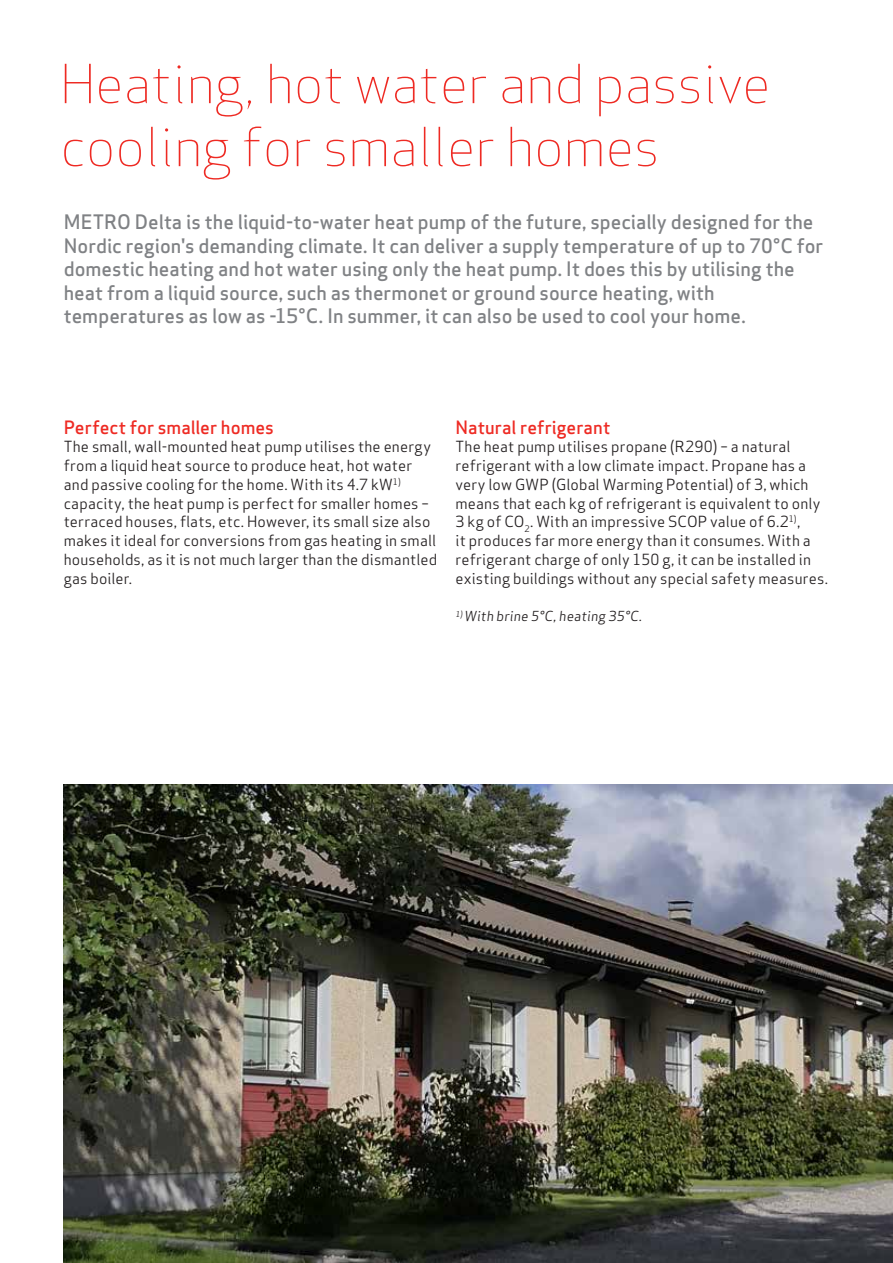
<style>
.page{position:relative;width:893px;height:1263px;background:#fff}
.page>*{position:absolute;margin:0;border:0;box-sizing:border-box;transform-origin:0 0}
.t1{font:300 52.5px/63px "Apex Sans";color:#ee2a23}
.t2{font:500 19.5px/23.4px "Apex Sans";color:#808285}
.t3{font:500 18px "Apex Sans";color:#ee2a23}
.t4{font:15px/18.8px "Apex Sans";letter-spacing:.01em;color:#231f20}
.t5{font:13.5px "Apex Sans";color:#231f20}
</style>
<div class="page">
<img style="left:64px;top:784px;width:829px;height:479px">
<h1 class="t1" style="left:60px;top:52px;width:712px">Heating, hot water and passive cooling for smaller homes</h1>
<p class="t2" style="left:64px;top:208px;width:761px">METRO Delta is the liquid-to-water heat pump of the future, specially designed for the Nordic region's demanding climate. It can deliver a supply temperature of up to 70°C for domestic heating and hot water using only the heat pump. It does this by utilising the heat from a liquid source, such as thermonet or ground source heating, with temperatures as low as -15°C. In summer, it can also be used to cool your home.</p>
<p class="t3" style="left:64px;top:411px;width:212px">Perfect for smaller homes</p>
<p class="t4" style="left:64px;top:436px;width:375px">The small, wall-mounted heat pump utilises the energy from a liquid heat source to produce heat, hot water and passive cooling for the home. With its 4.7 kW<sup>1) </sup>capacity, the heat pump is perfect for smaller homes – terraced houses, flats, etc. However, its small size also makes it ideal for conversions from gas heating in small households, as it is not much larger than the dismantled gas boiler.</p>
<p class="t3" style="left:455px;top:411px;width:156px">Natural refrigerant</p>
<p class="t4" style="left:455px;top:436px;width:374px">The heat pump utilises propane (R290) – a natural refrigerant with a low climate impact. Propane has a very low GWP (Global Warming Potential) of 3, which means that each kg of refrigerant is equivalent to only 3 kg of CO<sub>2</sub>. With an impressive SCOP value of 6.2<sup>1)</sup>,<br>it produces far more energy than it consumes. With a refrigerant charge of only 150 g, it can be installed in existing buildings without any special safety measures.</p>
<p class="t5" style="left:455px;top:605px;width:190px"><sup>1)</sup>With brine 5°C,heating 35°C.</p>
</div>
